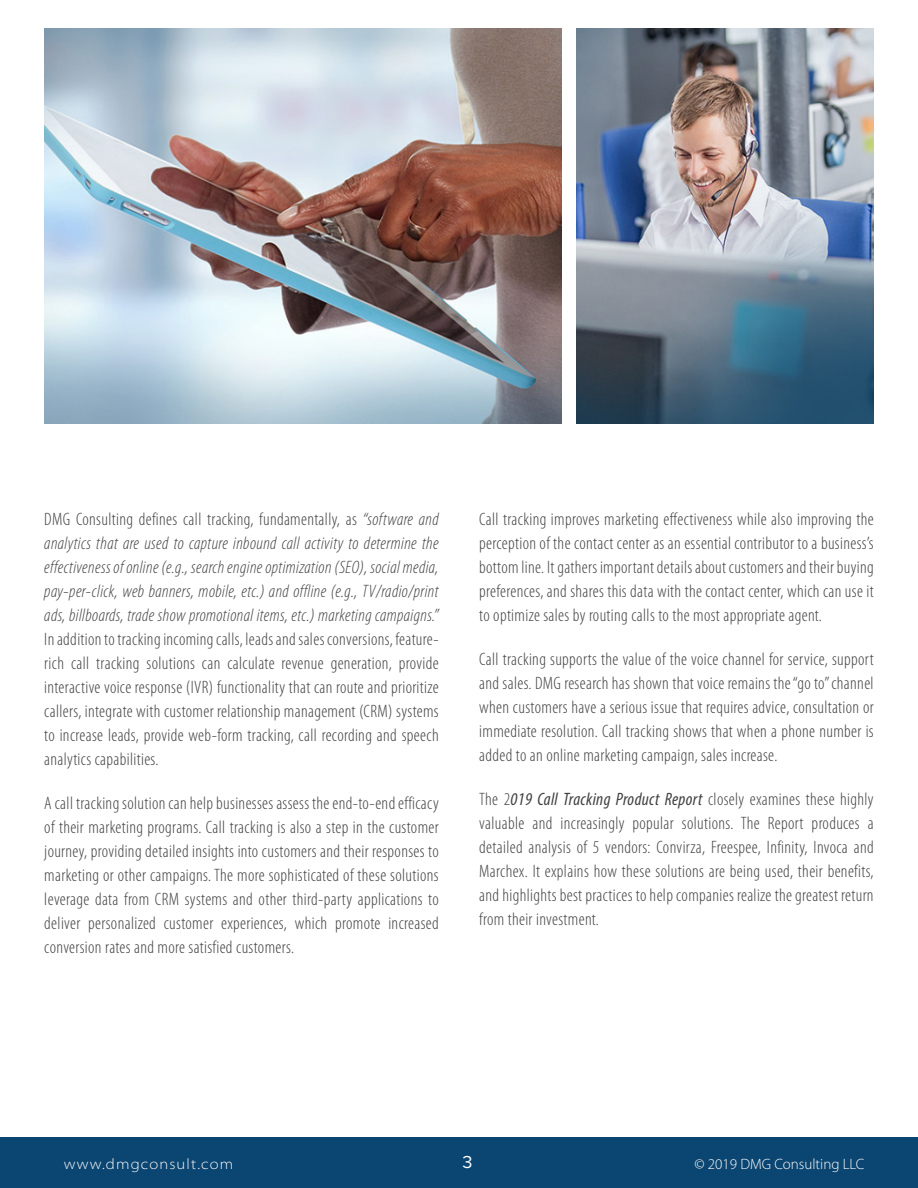
<style>
.page{position:relative;width:918px;height:1188px;background:#fff}
.page>*{position:absolute;margin:0;border:0;box-sizing:border-box;transform-origin:0 0}
.t1{font:300 condensed 18px/24px "Myriad Pro";letter-spacing:.02em;color:#414141;text-align:justify}
.t2{font:18px "Proxima Nova";color:#fff}
.t3{font:300 15px "Myriad Pro";color:#fff}
.t4{font:300 semi-expanded 15px "Myriad Pro";letter-spacing:.075em;color:#fff}
.s1{font-style:italic}
.s2{font-weight:400;font-style:italic}
</style>
<div class="page">
<div style="left:0;top:1137px;width:918px;height:51px;background:#0b4571"></div>
<img style="left:577px;top:28px;width:297px;height:395px">
<img style="left:44px;top:28px;width:518px;height:395px">
<p class="t1" style="left:44px;top:507px;width:396px">DMG Consulting defines call tracking, fundamentally, as <span class="s1">“software and analytics that are used to capture inbound call activity to determine the effectiveness of online (e.g., search engine optimization (SEO), social media, pay-per-click, web banners, mobile, etc.) and offline (e.g., TV/radio/print ads, billboards, trade show promotional items, etc.) marketing campaigns.” </span>In addition to tracking incoming calls, leads and sales conversions, feature&shy;rich call tracking solutions can calculate revenue generation, provide interactive voice response (IVR) functionality that can route and prioritize callers, integrate with customer relationship management (CRM) systems to increase leads, provide web-form tracking, call recording and speech analytics capabilities.</p>
<p class="t1" style="left:44px;top:791px;width:396px">A call tracking solution can help businesses assess the end-to-end efficacy of their marketing programs. Call tracking is also a step in the customer journey, providing detailed insights into customers and their responses to marketing or other campaigns. The more sophisticated of these solutions leverage data from CRM systems and other third-party applications to deliver personalized customer experiences, which promote increased conversion rates and more satisfied customers.</p>
<p class="t1" style="left:479px;top:507px;width:396px">Call tracking improves marketing effectiveness while also improving the perception of the contact center as an essential contributor to a business’s bottom line. It gathers important details about customers and their buying preferences, and shares this data with the contact center, which can use it to optimize sales by routing calls to the most appropriate agent.</p>
<p class="t1" style="left:479px;top:647px;width:396px">Call tracking supports the value of the voice channel for service, support and sales. DMG research has shown that voice remains the “go to” channel when customers have a serious issue that requires advice, consultation or immediate resolution. Call tracking shows that when a phone number is added to an online marketing campaign, sales increase.</p>
<p class="t1" style="left:479px;top:787px;width:396px">The 2<span class="s2">019 Call Tracking Product Report</span> closely examines these highly valuable and increasingly popular solutions. The Report produces a detailed analysis of 5 vendors: Convirza, Freespee, Infinity, Invoca and Marchex. It explains how these solutions are being used, their benefits, and highlights best practices to help companies realize the greatest return from their investment.</p>
<p class="t4" style="left:64px;top:1155px;width:171px">www.dmgconsult.com</p>
<p class="t2" style="left:463px;top:1152px;width:12px">3</p>
<p class="t3" style="left:694px;top:1155px;width:171px">© 2019 DMG Consulting LLC</p>
</div>
